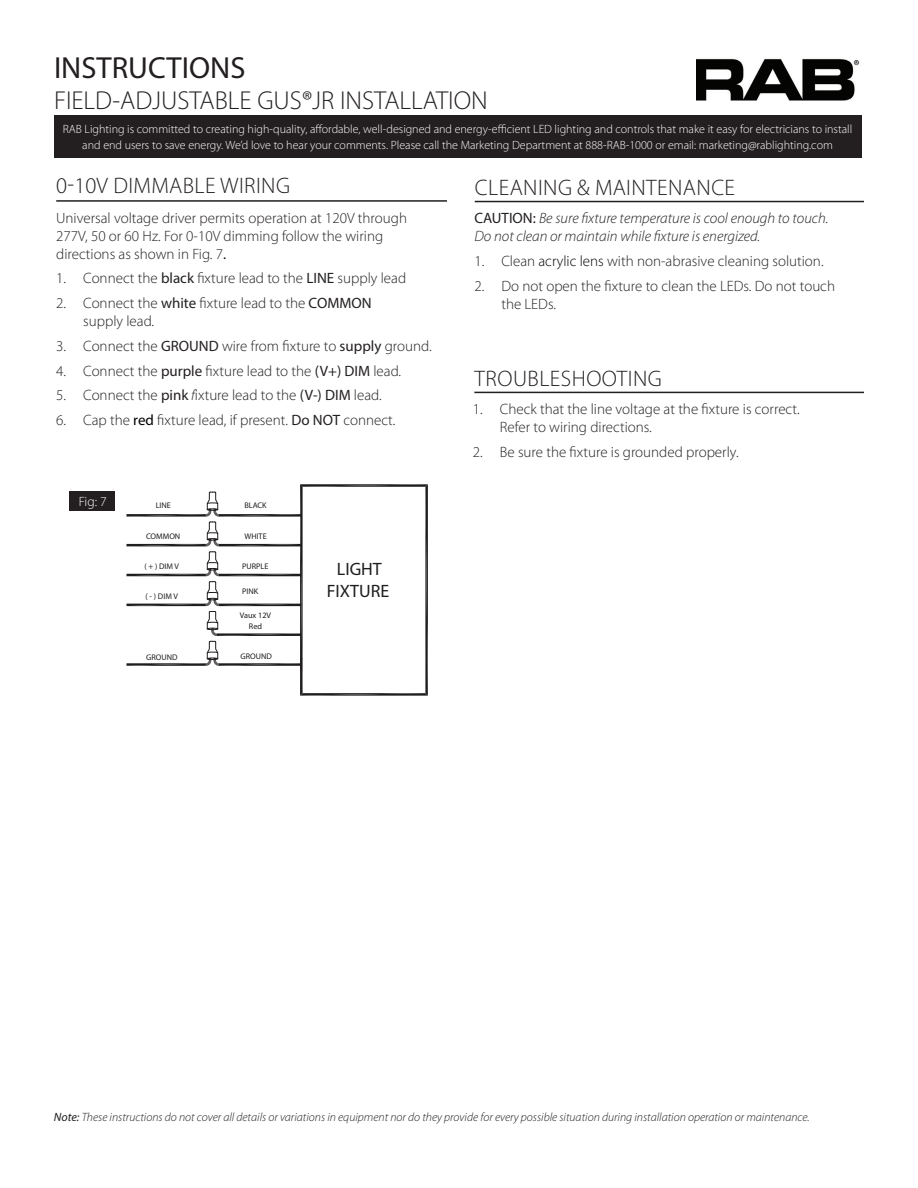
<style>
.page{position:relative;width:918px;height:1188px;background:#fff}
.page>*{position:absolute;margin:0;border:0;box-sizing:border-box;transform-origin:0 0}
.t1{font:30.6px "Myriad Pro";color:#231f20}
.t2{font:300 25.95px "Myriad Pro";color:#231f20}
.t3{font:300 22.5px "Myriad Pro";letter-spacing:.02em;color:#231f20}
.t4{font:900 18px/21.6px "Myriad Pro";color:#201d1e;text-align:center}
.t5{font:300 15px/18px "Myriad Pro";color:#231f20}
.t6{font:italic 300 15px/18px "Myriad Pro";color:#231f20}
.t7{font:300 13.5px "Myriad Pro";color:#fff}
.t8{font:300 12px/16.5px "Myriad Pro";color:#fff;text-align:center}
.t9{font:italic 300 12px "Myriad Pro";color:#231f20}
.t10{font:900 8.25px "Myriad Pro";color:#201d1e}
.t11{font:8.25px "Myriad Pro";color:#201d1e}
.s1{font-weight:400}
.s2{font-style:italic}
.s3{font-weight:400;color:#fff}
.s4{font-weight:400;font-style:normal}
.s5{color:#000}
</style>
<div class="page">
<div style="left:54px;top:115px;width:807px;height:43px;background:#231f20"></div>
<img style="left:697px;top:58px;width:163px;height:42px">
<svg style="left:126px;top:484px;width:302px;height:212px"></svg>
<div style="left:70px;top:491px;width:45px;height:20px;background:#231f20"></div>
<hr style="left:475px;top:201px;width:389px;height:1px;background:#231f20">
<hr style="left:474px;top:392px;width:390px;height:1px;background:#231f20">
<hr style="left:56px;top:200px;width:391px;height:2px;background:#231f20">
<h1 class="t1" style="left:54px;top:49px;width:193px">INSTRUCTIONS</h1>
<h2 class="t2" style="left:54px;top:85px;width:435px">FIELD-ADJUSTABLE GUS®JR INSTALLATION</h2>
<p class="t8" style="left:63px;top:120px;width:791px">RAB Lighting is committed to creating high-quality, affordable, well-designed and energy-efficient LED lighting and controls that make it easy for electricians to install and end users to save energy. We’d love to hear your comments. Please call the Marketing Department at 888-RAB-1000 or email: marketing@rablighting.com</p>
<h3 class="t3" style="left:56px;top:172px;width:235px">0-10V DIMMABLE WIRING</h3>
<h3 class="t3" style="left:475px;top:174px;width:262px">CLEANING &amp; MAINTENANCE</h3>
<p class="t5" style="left:56px;top:209px;width:352px">Universal voltage driver permits operation at 120V through<br>277V, 50 or 60 Hz. For 0-10V dimming follow the wiring directions as shown in Fig. 7<span class="s1">.</span></p>
<p class="t5" style="left:56px;top:269px;width:352px">1. Connect the <span class="s1">black</span> fixture lead to the <span class="s1">LINE</span> supply lead</p>
<p class="t5" style="left:83px;top:294px;width:290px;text-indent:-27px">2. Connect the <span class="s1">white</span> fixture lead to the <span class="s1">COMMON </span>supply lead.</p>
<p class="t5" style="left:56px;top:337px;width:377px">3. Connect the <span class="s1">GROUND</span> wire from fixture to <span class="s1">supply</span> ground.</p>
<p class="t5" style="left:56px;top:362px;width:347px">4. Connect the <span class="s1">purple</span> fixture lead to the <span class="s1">(V+) DIM</span> lead.</p>
<p class="t5" style="left:56px;top:386px;width:327px">5. Connect the <span class="s1">pink</span> <span class="s2">f</span>ixture lead to the <span class="s1">(V-) DIM</span> lead.</p>
<p class="t5" style="left:56px;top:411px;width:341px">6. Cap the <span class="s3">red</span> fixture lead, if present. <span class="s1">Do NOT</span> connect.</p>
<p class="t5" style="left:500px;top:400px;width:301px;text-indent:-27px">1. Check that the line voltage at the fixture is correct.<br>Refer to wiring directions.</p>
<p class="t5" style="left:473px;top:443px;width:267px">2. Be sure the fixture is grounded properly.</p>
<p class="t6" style="left:474px;top:210px;width:356px"><span class="s4">CAUTION:</span> Be sure fixture temperature is cool enough to touch.<br>Do not clean or maintain while fixture is energized.</p>
<p class="t5" style="left:474px;top:252px;width:351px">1. Clean <span class="s5">acrylic lens</span> with non-abrasive cleaning solution.</p>
<p class="t5" style="left:501px;top:277px;width:335px;text-indent:-27px">2. Do not open the fixture to clean the LEDs. Do not touch the LEDs.</p>
<h3 class="t3" style="left:475px;top:365px;width:189px">TROUBLESHOOTING</h3>
<p class="t7" style="left:79px;top:493px;width:29px">Fig: 7</p>
<p class="t10" style="left:156px;top:500px;width:17px">LINE</p>
<p class="t10" style="left:244px;top:500px;width:24px">BLACK</p>
<p class="t10" style="left:244px;top:531px;width:24px">WHITE</p>
<p class="t10" style="left:242px;top:561px;width:28px">PURPLE</p>
<p class="t10" style="left:146px;top:531px;width:36px">COMMON</p>
<p class="t10" style="left:144px;top:561px;width:36px">( + ) DIM V</p>
<p class="t10" style="left:146px;top:591px;width:34px">( - ) DIM V</p>
<p class="t10" style="left:242px;top:587px;width:18px">PINK</p>
<p class="t10" style="left:240px;top:611px;width:33px">Vaux 12V</p>
<p class="t11" style="left:249px;top:621px;width:15px">Red</p>
<p class="t10" style="left:146px;top:652px;width:33px">GROUND</p>
<p class="t10" style="left:240px;top:651px;width:33px">GROUND</p>
<p class="t4" style="left:327px;top:558px;width:64px">LIGHT<br>FIXTURE</p>
<p class="t9" style="left:54px;top:1110px;width:757px"><span class="s1">Note:</span> These instructions do not cover all details or variations in equipment nor do they provide for every possible situation during installation operation or maintenance.</p>
</div>
